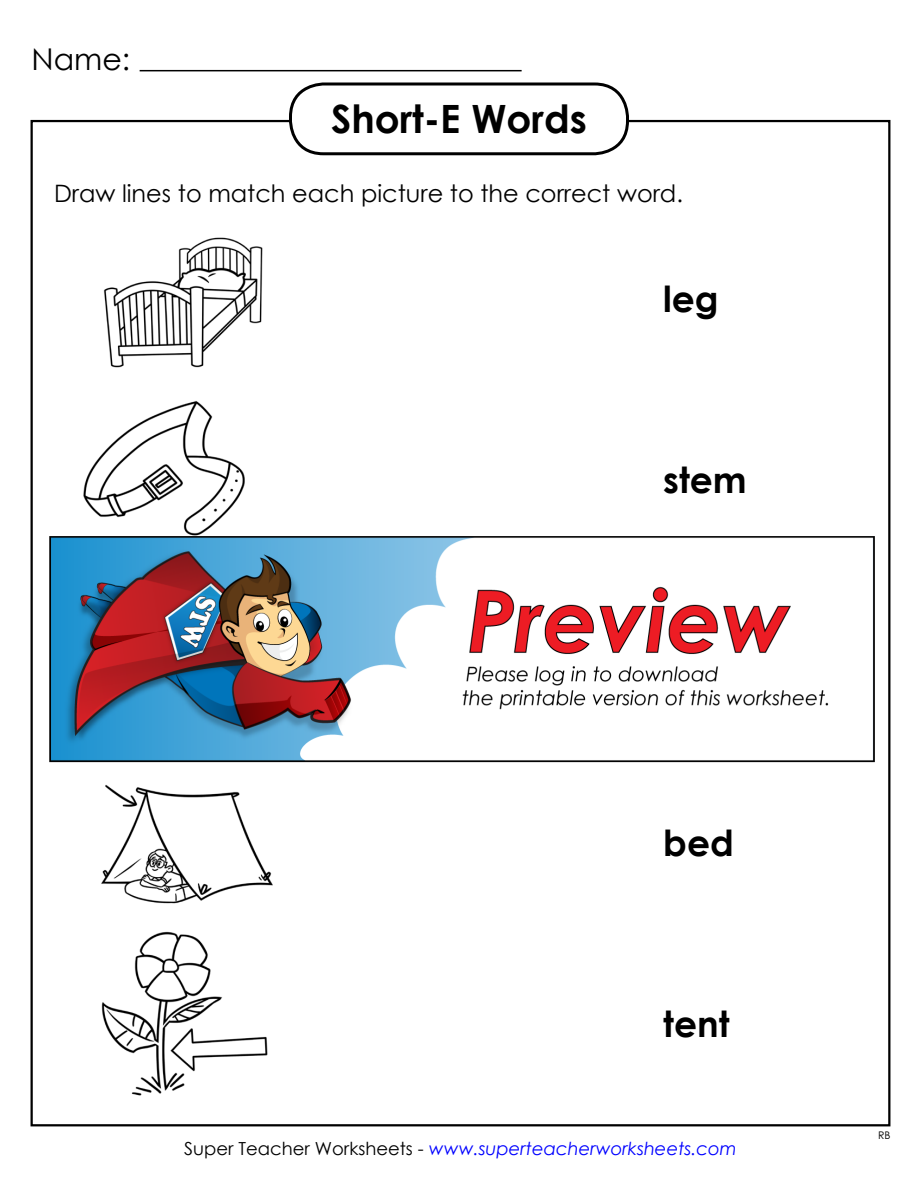
<style>
.page{position:relative;width:918px;height:1188px;background:#fff}
.page>*{position:absolute;margin:0;border:0;box-sizing:border-box;transform-origin:0 0}
.t1{font:700 39px "Century Gothic 2";color:#000}
.t2{font:700 36px "Century Gothic 2";color:#000}
.t3{font:30px "Century Gothic 2";color:#000}
.t4{font:24px "Century Gothic 2";color:#000}
.t5{font:italic 18px "Century Gothic 2";color:#00f}
.t6{font:10.5px "Century STW3";color:#000}
.s1{font-style:normal;color:#000}
</style>
<div class="page">
<img style="left:83px;top:401px;width:162px;height:117px">
<hr style="left:140px;top:70px;width:382px;height:1px;background:#000">
<img style="left:103px;top:237px;width:160px;height:131px">
<img style="left:101px;top:785px;width:172px;height:119px">
<img style="left:101px;top:931px;width:167px;height:165px">
<div style="left:289px;top:82px;width:340px;height:73px;border:3px solid #000;border-radius:33px"></div>
<img style="left:49px;top:518px;width:826px;height:245px">
<h3 class="t3" style="left:32px;top:38px;width:100px">Name:</h3>
<h1 class="t1" style="left:331px;top:89px;width:257px">Short-E Words</h1>
<h3 class="t4" style="left:54px;top:177px;width:631px">Draw lines to match each picture to the correct word.</h3>
<h2 class="t2" style="left:663px;top:272px;width:57px">leg</h2>
<h2 class="t2" style="left:663px;top:453px;width:85px">stem</h2>
<h2 class="t2" style="left:663px;top:815px;width:72px">bed</h2>
<h2 class="t2" style="left:663px;top:996px;width:68px">tent</h2>
<p class="t5" style="left:184px;top:1136px;width:554px"><span class="s1">Super Teacher Worksheets -</span> www.superteacherworksheets.com</p>
<p class="t6" style="left:878px;top:1128px;width:14px">RB</p>
</div>
